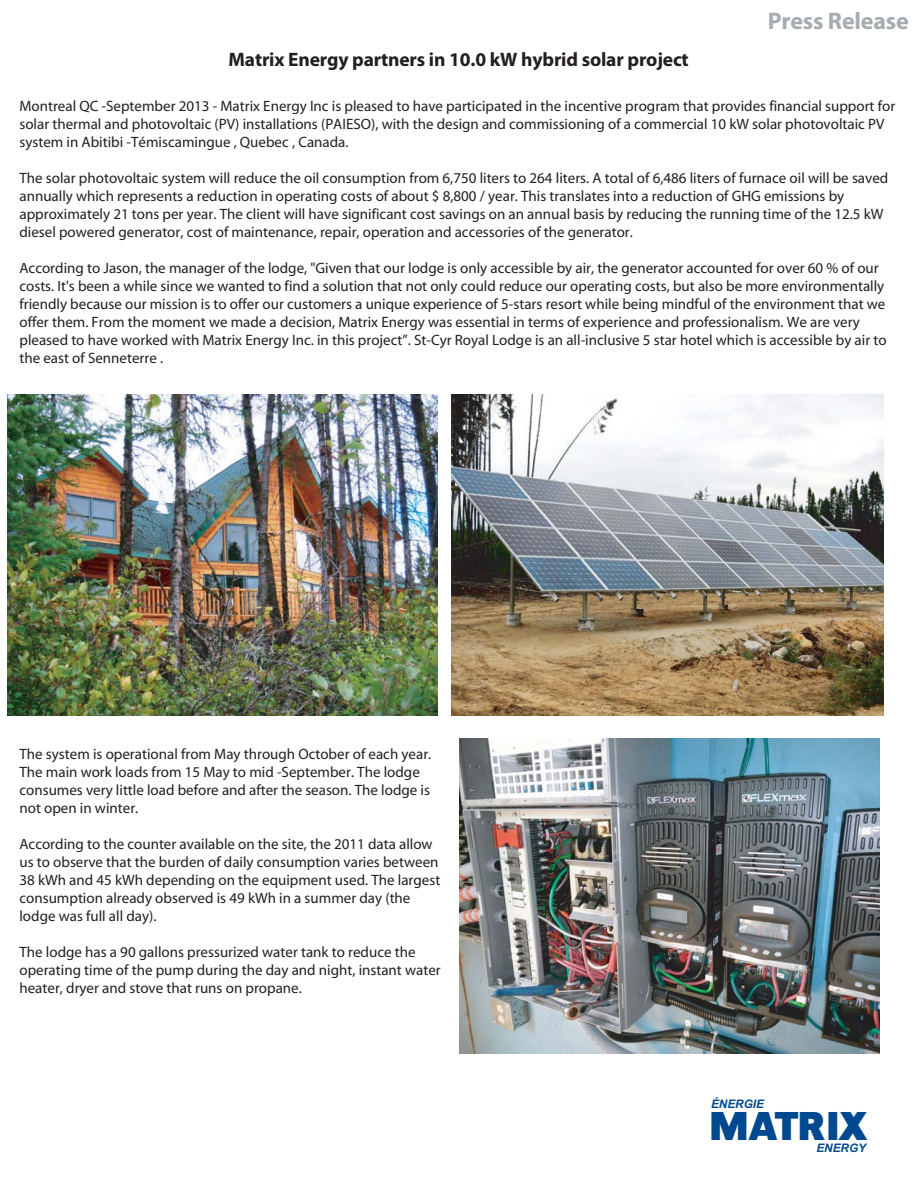
<style>
.page{position:relative;width:918px;height:1188px;background:#fff}
.page>*{position:absolute;margin:0;border:0;box-sizing:border-box;transform-origin:0 0}
.t1{font:700 24px "Myriad Pro";letter-spacing:-.01em;color:#a6acb0}
.t2{font:700 19.5px "Myriad Pro";letter-spacing:-.01em;color:#231f20}
.t3{font:15px/18px "Myriad";color:#231f20}
.t4{font:italic 700 11.7px "Arial";color:#004990}
</style>
<div class="page">
<img style="left:452px;top:394px;width:432px;height:322px">
<img style="left:8px;top:394px;width:430px;height:322px">
<img style="left:459px;top:738px;width:420px;height:315px">
<p class="t1" style="left:768px;top:12px;width:143px">Press Release</p>
<p class="t2" style="left:229px;top:52px;width:462px">Matrix Energy partners in 10.0 kW hybrid solar project</p>
<p class="t3" style="left:19px;top:98px;width:877px">Montreal QC -September 2013 - Matrix Energy Inc is pleased to have participated in the incentive program that provides financial support for solar thermal and photovoltaic (PV) installations (PAIESO), with the design and commissioning of a commercial 10 kW solar photovoltaic PV system in Abitibi -Témiscamingue , Quebec , Canada.</p>
<p class="t3" style="left:19px;top:170px;width:870px">The solar photovoltaic system will reduce the oil consumption from 6,750 liters to 264 liters. A total of 6,486 liters of furnace oil will be saved annually which represents a reduction in operating costs of about $ 8,800 / year. This translates into a reduction of GHG emissions by approximately 21 tons per year. The client will have significant cost savings on an annual basis by reducing the running time of the 12.5 kW diesel powered generator, cost of maintenance, repair, operation and accessories of the generator.</p>
<p class="t3" style="left:19px;top:260px;width:869px">According to Jason, the manager of the lodge, "Given that our lodge is only accessible by air, the generator accounted for over 60 % of our costs. It's been a while since we wanted to find a solution that not only could reduce our operating costs, but also be more environmentally friendly because our mission is to offer our customers a unique experience of 5-stars resort while being mindful of the environment that we offer them. From the moment we made a decision, Matrix Energy was essential in terms of experience and professionalism. We are very pleased to have worked with Matrix Energy Inc. in this project”. St-Cyr Royal Lodge is an all-inclusive 5 star hotel which is accessible by air to the east of Senneterre .</p>
<p class="t3" style="left:19px;top:746px;width:413px">The system is operational from May through October of each year.<br>The main work loads from 15 May to mid -September. The lodge consumes very little load before and after the season. The lodge is not open in winter.</p>
<p class="t3" style="left:19px;top:836px;width:422px">According to the counter available on the site, the 2011 data allow us to observe that the burden of daily consumption varies between 38 kWh and 45 kWh depending on the equipment used. The largest consumption already observed is 49 kWh in a summer day (the lodge was full all day).</p>
<p class="t3" style="left:19px;top:944px;width:423px">The lodge has a 90 gallons pressurized water tank to reduce the operating time of the pump during the day and night, instant water heater, dryer and stove that runs on propane.</p>
<p class="t4" style="left:711px;top:1098px;width:54px">ÉNERGIE</p>
<p class="t4" style="left:816px;top:1142px;width:51px">ENERGY</p>
</div>
